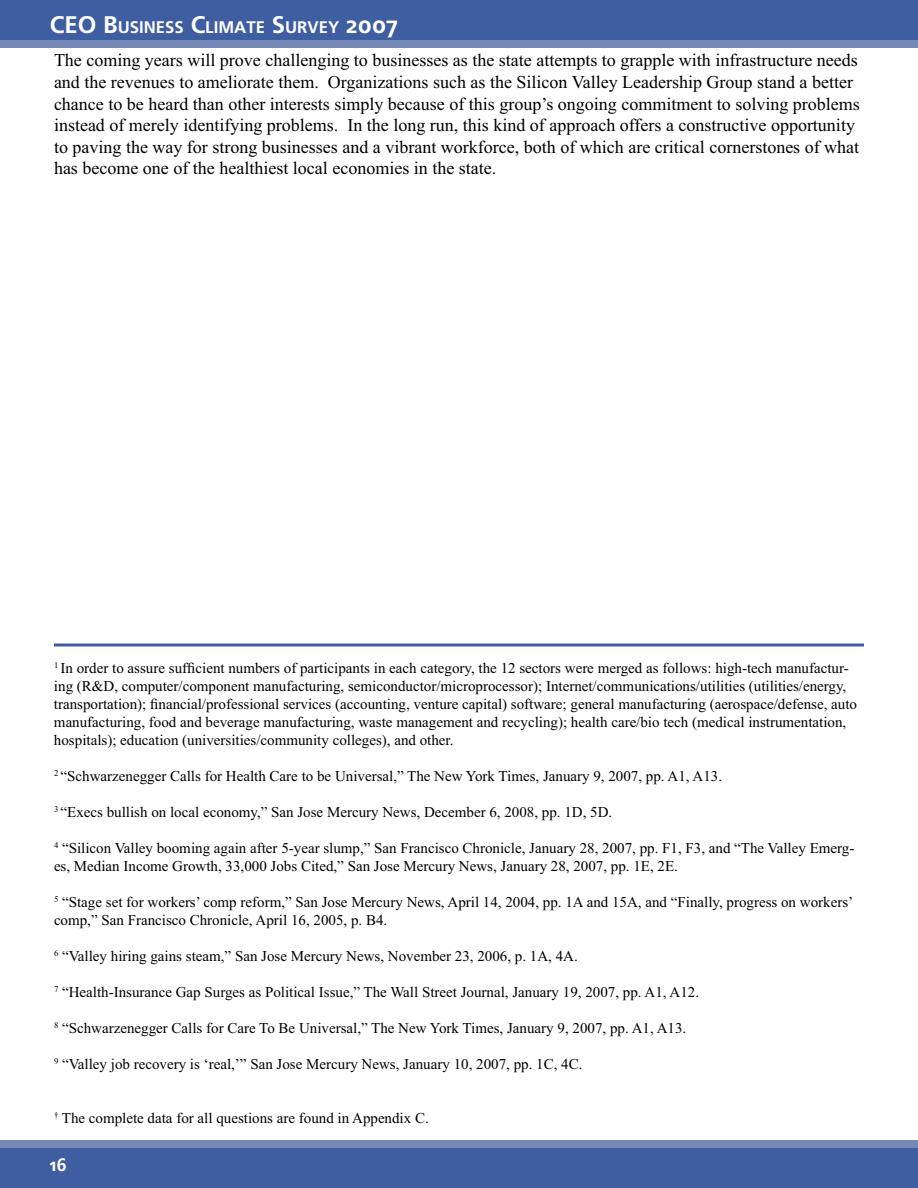
<style>
.page{position:relative;width:918px;height:1188px;background:#fff}
.page>*{position:absolute;margin:0;border:0;box-sizing:border-box;transform-origin:0 0}
.t1{font:18px/21.6px "Times New Roman";color:#000}
.t2{font:700 18px "Frutiger Linotype";color:#fffeff}
.t3{font:700 16.8px "Frutiger Linotype";color:#fffeff}
.t4{font:15px/18px "Times New Roman";color:#000}
.s1{font-size:24px}
</style>
<div class="page">
<div style="left:0;top:1148px;width:918px;height:40px;background:#3f5ea2"></div>
<div style="left:0;top:0;width:918px;height:40px;background:#3f5ea2"></div>
<div style="left:0;top:40px;width:918px;height:8px;background:#7688b6"></div>
<div style="left:0;top:1140px;width:918px;height:8px;background:#7688b6"></div>
<hr style="left:54px;top:644px;width:810px;height:3px;background:#3f5ea2">
<p class="t3" style="left:50px;top:18px;width:350px"><span class="s1">CEO B</span>USINESS <span class="s1">C</span>LIMATE <span class="s1">S</span>URVEY <span class="s1">2007</span></p>
<p class="t1" style="left:54px;top:51px;width:807px">The coming years will prove challenging to businesses as the state attempts to grapple with infrastructure needs and the revenues to ameliorate them. Organizations such as the Silicon Valley Leadership Group stand a better chance to be heard than other interests simply because of this group’s ongoing commitment to solving problems instead of merely identifying problems. In the long run, this kind of approach offers a constructive opportunity to paving the way for strong businesses and a vibrant workforce, both of which are critical cornerstones of what has become one of the healthiest local economies in the state.</p>
<p class="t4" style="left:54px;top:660px;width:805px"><sup>1</sup> In order to assure sufficient numbers of participants in each category, the 12 sectors were merged as follows: high-tech manufactur&shy;ing (R&amp;D, computer/component manufacturing, semiconductor/microprocessor); Internet/communications/utilities (utilities/energy, transportation); financial/professional services (accounting, venture capital) software; general manufacturing (aerospace/defense, auto manufacturing, food and beverage manufacturing, waste management and recycling); health care/bio tech (medical instrumentation, hospitals); education (universities/community colleges), and other.</p>
<p class="t4" style="left:54px;top:768px;width:670px"><sup>2</sup> “Schwarzenegger Calls for Health Care to be Universal,” The New York Times, January 9, 2007, pp. A1, A13.</p>
<p class="t4" style="left:54px;top:804px;width:560px"><sup>3</sup> “Execs bullish on local economy,” San Jose Mercury News, December 6, 2008, pp. 1D, 5D.</p>
<p class="t4" style="left:54px;top:840px;width:802px"><sup>4</sup> “Silicon Valley booming again after 5-year slump,” San Francisco Chronicle, January 28, 2007, pp. F1, F3, and “The Valley Emerg&shy;es, Median Income Growth, 33,000 Jobs Cited,” San Jose Mercury News, January 28, 2007, pp. 1E, 2E.</p>
<p class="t4" style="left:54px;top:894px;width:801px"><sup>5</sup> “Stage set for workers’ comp reform,” San Jose Mercury News, April 14, 2004, pp. 1A and 15A, and “Finally, progress on workers’ comp,” San Francisco Chronicle, April 16, 2005, p. B4.</p>
<p class="t4" style="left:54px;top:948px;width:525px"><sup>6</sup> “Valley hiring gains steam,” San Jose Mercury News, November 23, 2006, p. 1A, 4A.</p>
<p class="t4" style="left:54px;top:984px;width:647px"><sup>7</sup> “Health-Insurance Gap Surges as Political Issue,” The Wall Street Journal, January 19, 2007, pp. A1, A12.</p>
<p class="t4" style="left:54px;top:1020px;width:634px"><sup>8</sup> “Schwarzenegger Calls for Care To Be Universal,” The New York Times, January 9, 2007, pp. A1, A13.</p>
<p class="t4" style="left:54px;top:1056px;width:530px"><sup>9</sup> “Valley job recovery is ‘real,’” San Jose Mercury News, January 10, 2007, pp. 1C, 4C.</p>
<p class="t4" style="left:54px;top:1110px;width:376px"><sup>†</sup> The complete data for all questions are found in Appendix C.</p>
<p class="t2" style="left:50px;top:1154px;width:19px">16</p>
</div>
